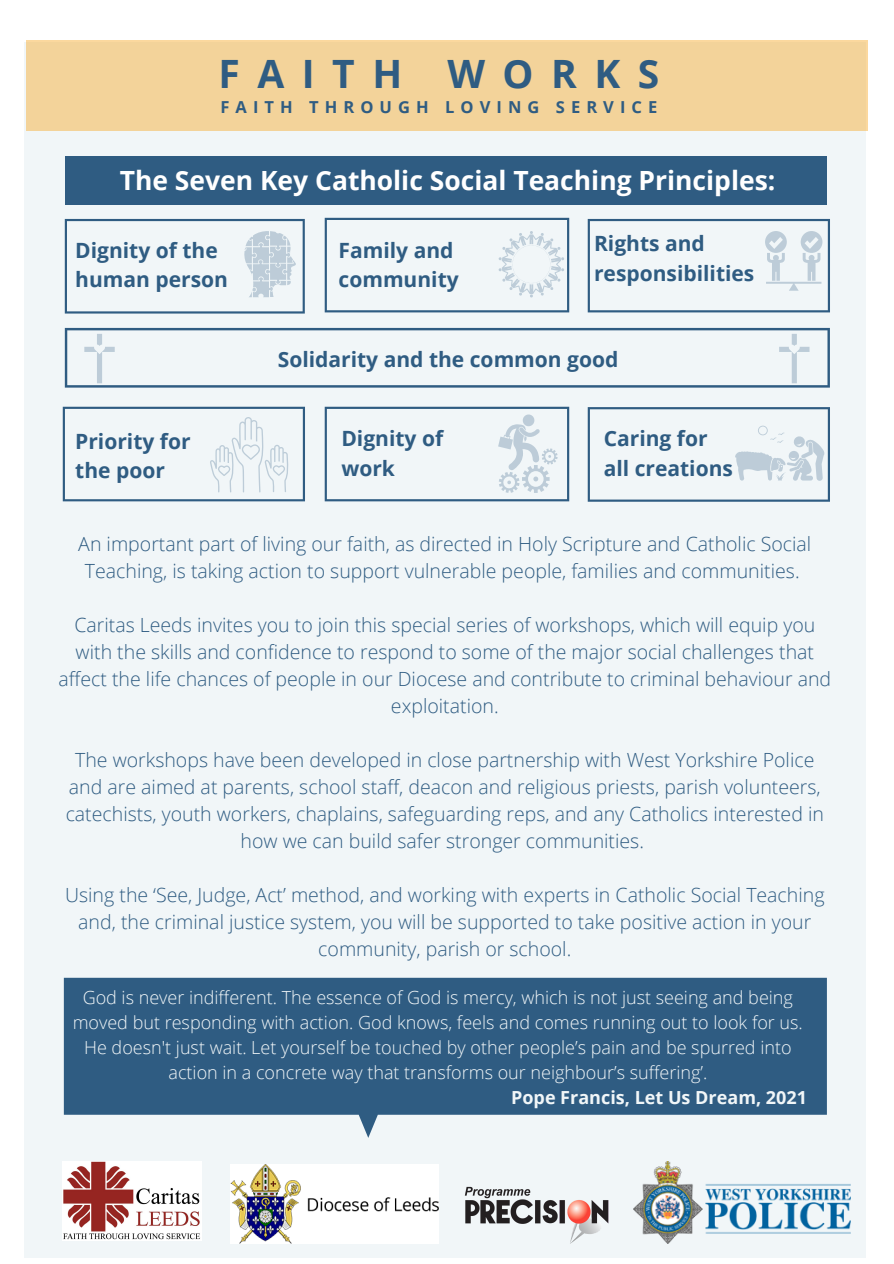
<style>
.page{position:relative;width:894px;height:1264px;background:#fff}
.page>*{position:absolute;margin:0;border:0;box-sizing:border-box;transform-origin:0 0}
.t1{font:700 39px "Open Sans";letter-spacing:.445em;color:#2f5c82}
.t2{font:700 26.4px "Open Sans";color:#fff}
.t3{font:700 21px/29.2px "Open Sans";color:#2f5c82}
.t4{font:300 19.5px/27px "Open Sans";color:#2f5c82;text-align:center}
.t5{font:300 18px/24.8px "Open Sans";color:#f1f6f8;text-align:center}
.t6{font:700 18px "Open Sans";color:#f1f6f8}
.t7{font:700 16.5px "Open Sans";letter-spacing:.365em;color:#2f5c82}
</style>
<div class="page">
<div style="left:25px;top:43px;width:841px;height:1214px;background:#f1f6f8"></div>
<div style="left:26px;top:40px;width:841px;height:90px;background:#f3d39a"></div>
<svg style="left:64px;top:977px;width:762px;height:160px;background:#4a7192"></svg>
<svg style="left:324px;top:407px;width:245px;height:94px"></svg>
<svg style="left:324px;top:218px;width:245px;height:94px"></svg>
<svg style="left:587px;top:407px;width:242px;height:94px"></svg>
<svg style="left:587px;top:219px;width:242px;height:93px"></svg>
<svg style="left:65px;top:219px;width:240px;height:94px"></svg>
<div style="left:65px;top:156px;width:761px;height:49px;background:#2f5c82"></div>
<svg style="left:65px;top:328px;width:764px;height:59px"></svg>
<svg style="left:63px;top:407px;width:242px;height:94px"></svg>
<img style="left:230px;top:1164px;width:208px;height:79px">
<img style="left:464px;top:1186px;width:145px;height:57px">
<img style="left:633px;top:1161px;width:217px;height:82px">
<img style="left:63px;top:1161px;width:138px;height:79px">
<p class="t1" style="left:218px;top:46px;width:442px">FAITH WORKS</p>
<p class="t7" style="left:220px;top:95px;width:438px">FAITH THROUGH LOVING SERVICE</p>
<p class="t2" style="left:120px;top:162px;width:657px">The Seven Key Catholic Social Teaching Principles:</p>
<p class="t3" style="left:75px;top:235px;width:144px">Dignity of the</p>
<p class="t3" style="left:75px;top:264px;width:154px">human person</p>
<p class="t3" style="left:75px;top:426px;width:117px">Priority for</p>
<p class="t3" style="left:75px;top:455px;width:91px">the poor</p>
<p class="t3" style="left:338px;top:235px;width:122px">Family and community</p>
<p class="t3" style="left:594px;top:229px;width:162px">Rights and responsibilities</p>
<p class="t3" style="left:278px;top:344px;width:342px">Solidarity and the common good</p>
<p class="t3" style="left:341px;top:423px;width:103px">Dignity of</p>
<p class="t3" style="left:341px;top:453px;width:55px">work</p>
<p class="t3" style="left:603px;top:423px;width:105px">Caring for</p>
<p class="t3" style="left:603px;top:453px;width:131px">all creations</p>
<p class="t4" style="left:78px;top:529px;width:734px">An important part of living our faith, as directed in Holy Scripture and Catholic Social<br>Teaching, is taking action to support vulnerable people, families and communities.</p>
<p class="t4" style="left:58px;top:611px;width:774px">Caritas Leeds invites you to join this special series of workshops, which will equip you with the skills and confidence to respond to some of the major social challenges that affect the life chances of people in our Diocese and contribute to criminal behaviour and exploitation.</p>
<p class="t4" style="left:66px;top:746px;width:759px">The workshops have been developed in close partnership with West Yorkshire Police and are aimed at parents, school staff, deacon and religious priests, parish volunteers, catechists, youth workers, chaplains, safeguarding reps, and any Catholics interested in how we can build safer stronger communities.</p>
<p class="t4" style="left:65px;top:881px;width:760px">Using the ‘See, Judge, Act’ method, and working with experts in Catholic Social Teaching and, the criminal justice system, you will be supported to take positive action in your community, parish or school.</p>
<p class="t5" style="left:73px;top:985px;width:731px">God is never indifferent. The essence of God is mercy, which is not just seeing and being moved but responding with action. God knows, feels and comes running out to look for us.<br>He doesn't just wait. Let yourself be touched by other people’s pain and be spurred into action in a concrete way that transforms our neighbour’s suffering’.</p>
<p class="t6" style="left:511px;top:1084px;width:297px">Pope Francis, Let Us Dream, 2021</p>
</div>
